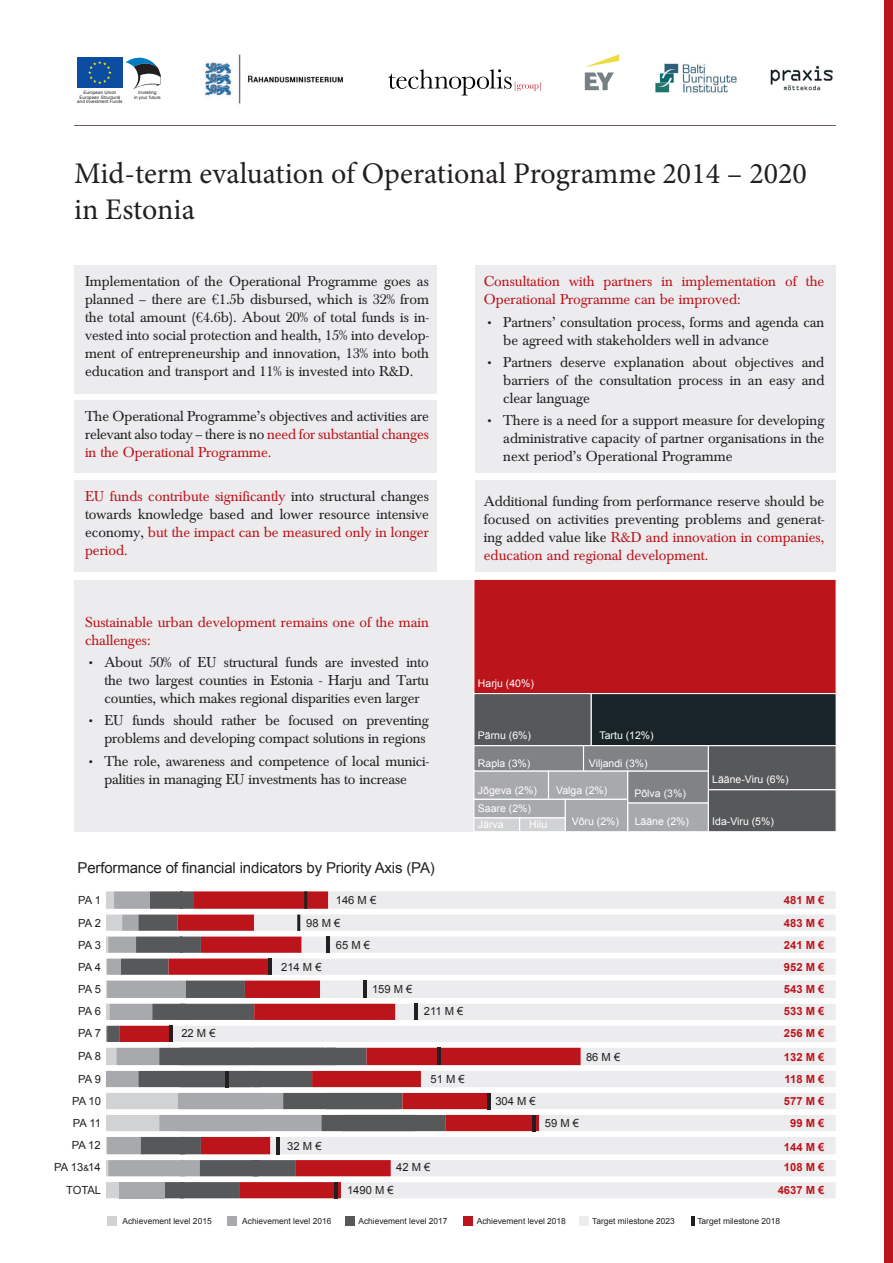
<style>
.page{position:relative;width:893px;height:1263px;background:#fff}
.page>*{position:absolute;margin:0;border:0;box-sizing:border-box;transform-origin:0 0}
.t1{font:30px/36px "Minion Pro";color:#231f20}
.t2{font:15px/18px "Baskerville";color:#231f20;text-align:justify}
.t3{font:15px/18px "Baskerville";color:#bc141b}
.t4{font:15px "Arial";letter-spacing:-.01em;color:#231f20}
.t5{font:11.25px/22.2px "Arial";color:#231f20}
.t6{font:700 11.25px/22.2px "Arial";color:#bc141b}
.t7{font:11.25px/22px "Arial";letter-spacing:-.075em;color:#231f20;text-align:right}
.t8{font:10.5px "Arial";color:#fff}
.t9{font:8.4px "Arial";color:#231f20}
.t10{font:4.5px/4.7px "Arial";color:#231f20;text-align:center}
.s1{font-style:inherit}
.s2{color:#bc141b}
.s3{font-size:8.4px}
</style>
<div class="page">
<div style="left:75px;top:580px;width:761px;height:251px;background:#ececee"></div>
<div style="left:473px;top:579px;width:364px;height:115px;background:#bc141b;border:1px solid #fff"></div>
<div style="left:590px;top:693px;width:247px;height:53px;background:#192428;border:1px solid #fff"></div>
<div style="left:473px;top:693px;width:119px;height:53px;background:#57585a;border:1px solid #fff"></div>
<div style="left:708px;top:745px;width:129px;height:45px;background:#57585a;border:1px solid #fff"></div>
<div style="left:708px;top:789px;width:129px;height:43px;background:#57585a;border:1px solid #fff"></div>
<div style="left:583px;top:745px;width:126px;height:27px;background:#808285;border:1px solid #fff"></div>
<div style="left:473px;top:745px;width:111px;height:27px;background:#808285;border:1px solid #fff"></div>
<div style="left:627px;top:771px;width:82px;height:33px;background:#808285;border:1px solid #fff"></div>
<div style="left:627px;top:802px;width:82px;height:30px;background:#a8a9ad;border:1px solid #fff"></div>
<div style="left:548px;top:771px;width:80px;height:29px;background:#a8a9ad;border:1px solid #fff"></div>
<div style="left:473px;top:771px;width:76px;height:29px;background:#a8a9ad;border:1px solid #fff"></div>
<div style="left:565px;top:799px;width:63px;height:33px;background:#a8a9ad;border:1px solid #fff"></div>
<div style="left:473px;top:799px;width:93px;height:19px;background:#a8a9ad;border:1px solid #fff"></div>
<div style="left:519px;top:817px;width:47px;height:15px;background:#d1d2d4;border:1px solid #fff"></div>
<div style="left:473px;top:817px;width:47px;height:15px;background:#d1d2d4;border:1px solid #fff"></div>
<div style="left:75px;top:265px;width:362px;height:129px;background:#ececee"></div>
<div style="left:75px;top:401px;width:362px;height:72px;background:#ececee"></div>
<div style="left:75px;top:481px;width:362px;height:91px;background:#ececee"></div>
<div style="left:475px;top:265px;width:360px;height:208px;background:#ececee"></div>
<div style="left:475px;top:481px;width:360px;height:91px;background:#ececee"></div>
<img style="left:656px;top:64px;width:81px;height:28px">
<img style="left:205px;top:54px;width:138px;height:50px">
<img style="left:584px;top:54px;width:36px;height:37px">
<svg style="left:388px;top:69px;width:153px;height:26px"></svg>
<img style="left:770px;top:65px;width:63px;height:26px">
<div style="left:884px;top:0;width:9px;height:1263px;background:#bc141b"></div>
<hr style="left:74px;top:126px;width:762px;height:1px;background:#725a5e">
<svg style="left:445px;top:891px;width:391px;height:307px;fill:#ececee"></svg>
<div style="left:107px;top:1216px;width:10px;height:9px;background:#d1d2d4"></div>
<div style="left:228px;top:1216px;width:9px;height:9px;background:#a8a9ad"></div>
<div style="left:345px;top:1216px;width:10px;height:9px;background:#57585a"></div>
<div style="left:463px;top:1216px;width:9px;height:9px;background:#bc141b"></div>
<div style="left:579px;top:1216px;width:10px;height:9px;background:#ececee"></div>
<svg style="left:691px;top:1216px;width:3px;height:9px"></svg>
<svg style="left:106px;top:891px;width:339px;height:307px"></svg>
<hr style="left:170px;top:1026px;width:3px;height:16px;background:#231f20">
<hr style="left:225px;top:1071px;width:4px;height:16px;background:#231f20">
<hr style="left:437px;top:1048px;width:4px;height:17px;background:#231f20">
<hr style="left:487px;top:1093px;width:3px;height:16px;background:#231f20">
<hr style="left:532px;top:1115px;width:4px;height:16px;background:#231f20">
<hr style="left:334px;top:1182px;width:4px;height:16px;background:#231f20">
<div style="left:77px;top:58px;width:45px;height:30px;background:#0d4da1"></div>
<svg style="left:88px;top:61px;width:24px;height:23px"></svg>
<svg style="left:126px;top:57px;width:35px;height:32px"></svg>
<p class="t10" style="left:77px;top:90px;width:47px">European Union<br>European Structural and Investment Funds</p>
<p class="t10" style="left:134px;top:90px;width:28px">Investing<br>in your future</p>
<h1 class="t1" style="left:74px;top:155px;width:734px">Mid-term evaluation of Operational Programme 2014 – 2020 in Estonia</h1>
<p class="t2" style="left:85px;top:273px;width:345px">Implementation of the Operational Programme goes as planned – there are <span class="s1">€</span>1.5b disbursed, which is 32% from the total amount (<span class="s1">€</span>4.6b). About 20% of total funds is in&shy;vested into social protection and health, 15% into develop&shy;ment of entrepreneurship and innovation, 13% into both education and transport and 11% is invested into R&amp;D.</p>
<p class="t2" style="left:85px;top:407px;width:345px">The Operational Programme’s objectives and activities are relevant also today – there is no <span class="s2">need for substantial changes in the Operational Programme.</span></p>
<p class="t2" style="left:85px;top:488px;width:345px"><span class="s2">EU funds contribute significantly</span> into structural changes towards knowledge based and lower resource intensive economy, <span class="s2">but the impact can be measured only in longer period.</span></p>
<p class="t3" style="left:484px;top:273px;width:342px">Consultation with partners in implementation of the<br>Operational Programme can be improved:</p>
<p class="t2" style="left:503px;top:313px;width:323px;text-indent:-18px">• Partners’ consultation process, forms and agenda can be agreed with stakeholders well in advance</p>
<p class="t2" style="left:503px;top:353px;width:323px;text-indent:-18px">• Partners deserve explanation about objectives and barriers of the consultation process in an easy and clear language</p>
<p class="t2" style="left:503px;top:412px;width:323px;text-indent:-18px">• There is a need for a support measure for developing administrative capacity of partner organisations in the next period’s Operational Programme</p>
<p class="t2" style="left:484px;top:492px;width:342px">Additional funding from performance reserve should be focused on activities preventing problems and generat&shy;ing added value like <span class="s2">R&amp;D and innovation in companies, education and regional development.</span></p>
<p class="t3" style="left:85px;top:613px;width:345px">Sustainable urban development remains one of the main challenges:</p>
<p class="t2" style="left:105px;top:654px;width:326px;text-indent:-18px">• About 50% of EU structural funds are invested into the two largest counties in Estonia - Harju and Tartu counties, which makes regional disparities even larger</p>
<p class="t2" style="left:87px;top:712px;width:344px;text-align:right">• EU funds should rather be focused on preventing problems and developing compact solutions in regions</p>
<p class="t2" style="left:87px;top:752px;width:344px;text-align:center">• The role, awareness and competence of local munici&shy;palities in managing EU investments has to increase</p>
<p class="t4" style="left:77px;top:857px;width:359px">Performance of financial indicators by Priority Axis (PA)</p>
<p class="t5" style="left:78px;top:888px;width:24px;line-height:23.4px">PA 1<br>PA 2</p>
<p class="t5" style="left:78px;top:934px;width:24px;text-align:justify">PA 3<br>PA 4<br>PA 5<br>PA 6</p>
<p class="t5" style="left:78px;top:1022px;width:24px">PA 7</p>
<p class="t7" style="left:54px;top:1068px;width:48px">PA 9<br>PA 10<br>PA 11<br>PA 12<br>PA 13<span class="s3">&amp;</span>14</p>
<p class="t5" style="left:66px;top:1179px;width:37px">TOTAL</p>
<p class="t5" style="left:78px;top:1045px;width:24px">PA 8</p>
<p class="t5" style="left:181px;top:1022px;width:36px">22 M €</p>
<p class="t5" style="left:306px;top:888px;width:72px;line-height:23.4px;text-indent:30px">146 M €<br>98 M €</p>
<p class="t5" style="left:336px;top:934px;width:36px">65 M €</p>
<p class="t5" style="left:281px;top:956px;width:42px">214 M €</p>
<p class="t5" style="left:372px;top:978px;width:42px">159 M €</p>
<p class="t5" style="left:424px;top:1000px;width:41px">211 M €</p>
<p class="t5" style="left:430px;top:1068px;width:36px">51 M €</p>
<p class="t5" style="left:287px;top:1135px;width:36px">32 M €</p>
<p class="t5" style="left:396px;top:1156px;width:36px">42 M €</p>
<p class="t5" style="left:347px;top:1179px;width:48px">1490 M €</p>
<p class="t8" style="left:478px;top:676px;width:58px">Harju (40%)</p>
<p class="t8" style="left:478px;top:728px;width:55px">Pärnu (6%)</p>
<p class="t8" style="left:599px;top:728px;width:56px">Tartu (12%)</p>
<p class="t8" style="left:589px;top:756px;width:60px">Viljandi (3%)</p>
<p class="t8" style="left:556px;top:783px;width:53px">Valga (2%)</p>
<p class="t8" style="left:478px;top:802px;width:55px">Saare (2%)</p>
<p class="t8" style="left:478px;top:756px;width:54px">Rapla (3%)</p>
<p class="t8" style="left:478px;top:783px;width:60px">Jõgeva (2%)</p>
<p class="t8" style="left:634px;top:786px;width:53px">Põlva (3%)</p>
<p class="t8" style="left:712px;top:772px;width:78px">Lääne-Viru (6%)</p>
<p class="t8" style="left:478px;top:817px;width:27px">Järva</p>
<p class="t8" style="left:712px;top:814px;width:63px">Ida-Viru (5%)</p>
<p class="t8" style="left:529px;top:817px;width:20px">Hiiu</p>
<p class="t8" style="left:572px;top:814px;width:49px">Võru (2%)</p>
<p class="t8" style="left:635px;top:814px;width:56px">Lääne (2%)</p>
<p class="t5" style="left:586px;top:1046px;width:36px">86 M €</p>
<p class="t5" style="left:495px;top:1090px;width:42px">304 M €</p>
<p class="t5" style="left:545px;top:1112px;width:36px">59 M €</p>
<p class="t6" style="left:784px;top:888px;width:42px;line-height:23.4px">481 M €<br>483 M €</p>
<p class="t6" style="left:784px;top:934px;width:42px;text-align:justify">241 M € 952 M € 543 M € 533 M €</p>
<p class="t6" style="left:784px;top:1022px;width:42px">256 M €</p>
<p class="t6" style="left:784px;top:1068px;width:42px;text-align:center">118 M €<br>577 M €<br>99 M €</p>
<p class="t6" style="left:784px;top:1137px;width:42px;line-height:20.5px">144 M €<br>108 M €</p>
<p class="t6" style="left:778px;top:1180px;width:48px">4637 M €</p>
<p class="t6" style="left:784px;top:1046px;width:42px">132 M €</p>
<p class="t9" style="left:122px;top:1215px;width:91px">Achievement level 2015</p>
<p class="t9" style="left:242px;top:1215px;width:91px">Achievement level 2016</p>
<p class="t9" style="left:358px;top:1215px;width:91px">Achievement level 2017</p>
<p class="t9" style="left:477px;top:1215px;width:91px">Achievement level 2018</p>
<p class="t9" style="left:592px;top:1215px;width:84px">Target milestone 2023</p>
<p class="t9" style="left:697px;top:1215px;width:84px">Target milestone 2018</p>
</div>
